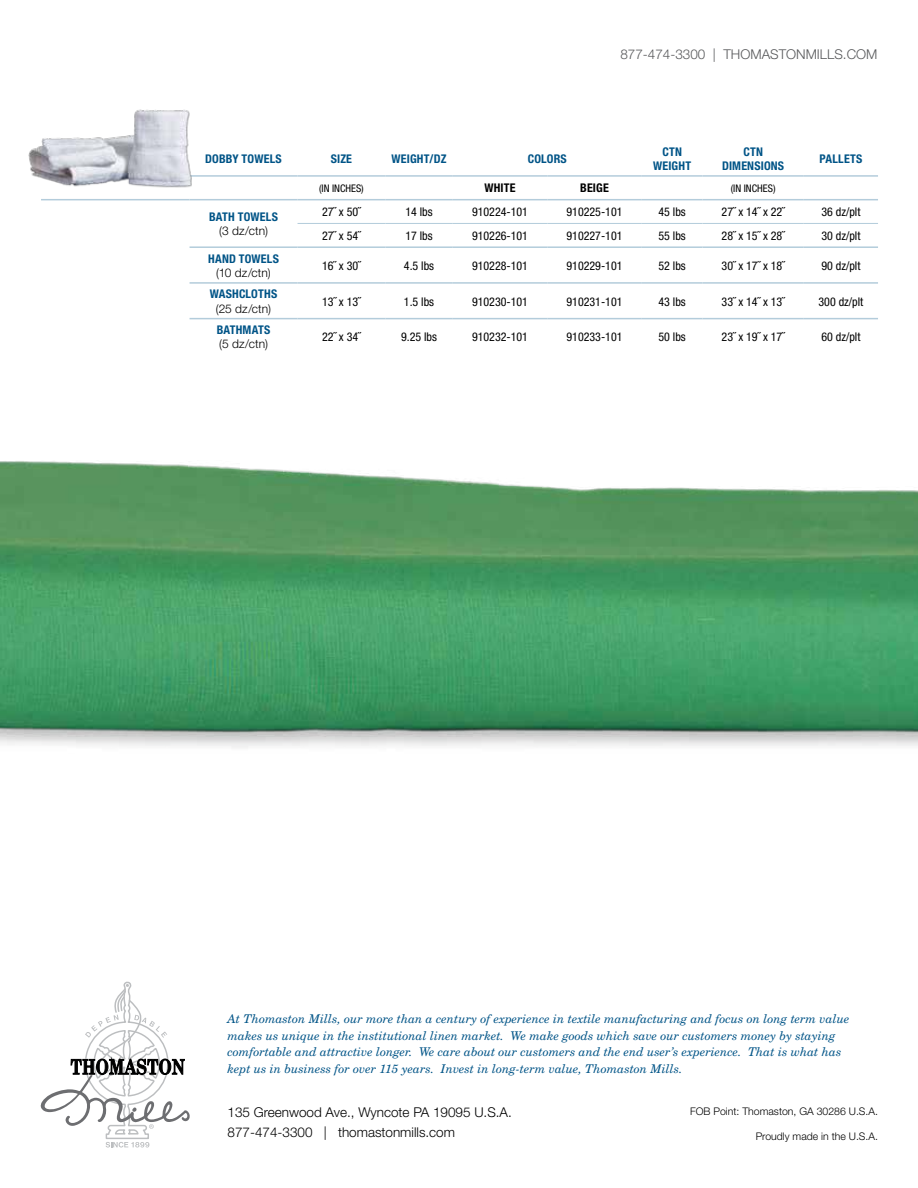
<style>
.page{position:relative;width:918px;height:1188px;background:#fff}
.page>*{position:absolute;margin:0;border:0;box-sizing:border-box;transform-origin:0 0}
.t1{font:300 13.5px/19.2px "Helvetica Neue LT Std";color:#000}
.t2{font:300 13.5px "Helvetica Neue LT Std";color:#58595b}
.t3{font:italic 12px/16.5px "New Century Schlbk";color:#005487}
.t4{font:condensed 12px "Helvetica Neue";color:#000}
.t5{font:700 condensed 12px/14.4px "Helvetica Neue";letter-spacing:.015em;color:#005487;text-align:center}
.t6{font:300 12px "Helvetica Neue LT Std";letter-spacing:.015em;color:#000}
.t7{font:700 condensed 12px "Helvetica Neue";letter-spacing:.015em;color:#000}
.t8{font:300 10.5px "Helvetica Neue LT Std";color:#000}
.t9{font:condensed 10.5px "Helvetica Neue";color:#000}
</style>
<div class="page">
<svg style="left:40px;top:981px;width:150px;height:167px"></svg>
<hr style="left:298px;top:223px;width:87px;height:1px;background:#b3ccdb">
<hr style="left:385px;top:223px;width:68px;height:1px;background:#b3ccdb">
<hr style="left:453px;top:223px;width:94px;height:1px;background:#b3ccdb">
<hr style="left:547px;top:223px;width:95px;height:1px;background:#b3ccdb">
<hr style="left:642px;top:223px;width:61px;height:1px;background:#b3ccdb">
<hr style="left:703px;top:223px;width:101px;height:1px;background:#b3ccdb">
<hr style="left:804px;top:223px;width:74px;height:1px;background:#b3ccdb">
<hr style="left:298px;top:246px;width:87px;height:2px;background:#b3ccdb">
<hr style="left:385px;top:246px;width:68px;height:2px;background:#b3ccdb">
<hr style="left:453px;top:246px;width:94px;height:2px;background:#b3ccdb">
<hr style="left:547px;top:246px;width:95px;height:2px;background:#b3ccdb">
<hr style="left:642px;top:246px;width:61px;height:2px;background:#b3ccdb">
<hr style="left:703px;top:246px;width:101px;height:2px;background:#b3ccdb">
<hr style="left:804px;top:246px;width:74px;height:2px;background:#b3ccdb">
<hr style="left:298px;top:282px;width:87px;height:2px;background:#b3ccdb">
<hr style="left:385px;top:282px;width:68px;height:2px;background:#b3ccdb">
<hr style="left:453px;top:282px;width:94px;height:2px;background:#b3ccdb">
<hr style="left:547px;top:282px;width:95px;height:2px;background:#b3ccdb">
<hr style="left:642px;top:282px;width:61px;height:2px;background:#b3ccdb">
<hr style="left:703px;top:282px;width:101px;height:2px;background:#b3ccdb">
<hr style="left:804px;top:282px;width:74px;height:2px;background:#b3ccdb">
<hr style="left:298px;top:318px;width:87px;height:1px;background:#b3ccdb">
<hr style="left:385px;top:318px;width:68px;height:1px;background:#b3ccdb">
<hr style="left:453px;top:318px;width:94px;height:1px;background:#b3ccdb">
<hr style="left:547px;top:318px;width:95px;height:1px;background:#b3ccdb">
<hr style="left:642px;top:318px;width:61px;height:1px;background:#b3ccdb">
<hr style="left:703px;top:318px;width:101px;height:1px;background:#b3ccdb">
<hr style="left:804px;top:318px;width:74px;height:1px;background:#b3ccdb">
<hr style="left:41px;top:199px;width:149px;height:1px;background:#b3ccdb">
<hr style="left:190px;top:199px;width:108px;height:1px;background:#b3ccdb">
<hr style="left:298px;top:199px;width:87px;height:1px;background:#b3ccdb">
<hr style="left:385px;top:199px;width:68px;height:1px;background:#b3ccdb">
<hr style="left:453px;top:199px;width:94px;height:1px;background:#b3ccdb">
<hr style="left:547px;top:199px;width:95px;height:1px;background:#b3ccdb">
<hr style="left:642px;top:199px;width:61px;height:1px;background:#b3ccdb">
<hr style="left:703px;top:199px;width:101px;height:1px;background:#b3ccdb">
<hr style="left:804px;top:199px;width:74px;height:1px;background:#b3ccdb">
<hr style="left:190px;top:175px;width:108px;height:2px;background:#b3ccdb">
<hr style="left:298px;top:175px;width:87px;height:2px;background:#b3ccdb">
<hr style="left:385px;top:175px;width:68px;height:2px;background:#b3ccdb">
<hr style="left:453px;top:175px;width:94px;height:2px;background:#b3ccdb">
<hr style="left:547px;top:175px;width:95px;height:2px;background:#b3ccdb">
<hr style="left:642px;top:175px;width:61px;height:2px;background:#b3ccdb">
<hr style="left:703px;top:175px;width:101px;height:2px;background:#b3ccdb">
<hr style="left:804px;top:175px;width:74px;height:2px;background:#b3ccdb">
<hr style="left:190px;top:246px;width:108px;height:2px;background:#b3ccdb">
<hr style="left:190px;top:282px;width:108px;height:2px;background:#b3ccdb">
<hr style="left:190px;top:318px;width:108px;height:1px;background:#b3ccdb">
<img style="left:0;top:461px;width:918px;height:287px">
<img style="left:28px;top:109px;width:168px;height:79px">
<p class="t2" style="left:620px;top:46px;width:259px">877-474-3300 | THOMASTONMILLS.COM</p>
<p class="t5" style="left:205px;top:151px;width:78px">DOBBY TOWELS</p>
<p class="t5" style="left:331px;top:151px;width:23px">SIZE</p>
<p class="t5" style="left:391px;top:151px;width:57px">WEIGHT/DZ</p>
<p class="t5" style="left:528px;top:151px;width:41px">COLORS</p>
<p class="t5" style="left:653px;top:144px;width:40px">CTN<br>WEIGHT</p>
<p class="t5" style="left:722px;top:144px;width:64px">CTN<br>DIMENSIONS</p>
<p class="t5" style="left:819px;top:151px;width:44px">PALLETS</p>
<p class="t9" style="left:319px;top:182px;width:46px">(IN INCHES)</p>
<p class="t7" style="left:484px;top:181px;width:33px">WHITE</p>
<p class="t7" style="left:580px;top:181px;width:30px">BEIGE</p>
<p class="t9" style="left:731px;top:182px;width:46px">(IN INCHES)</p>
<p class="t5" style="left:209px;top:209px;width:70px">BATH TOWELS</p>
<p class="t6" style="left:219px;top:224px;width:50px">(3 dz/ctn)</p>
<p class="t4" style="left:322px;top:205px;width:40px">27˝ x 50˝</p>
<p class="t4" style="left:405px;top:205px;width:29px">14 lbs</p>
<p class="t4" style="left:472px;top:205px;width:58px">910224-101</p>
<p class="t4" style="left:567px;top:205px;width:58px">910225-101</p>
<p class="t4" style="left:659px;top:205px;width:29px">45 lbs</p>
<p class="t4" style="left:722px;top:205px;width:65px">27˝ x 14˝ x 22˝</p>
<p class="t4" style="left:821px;top:205px;width:41px">36 dz/plt</p>
<p class="t4" style="left:322px;top:229px;width:40px">27˝ x 54˝</p>
<p class="t4" style="left:405px;top:229px;width:29px">17 lbs</p>
<p class="t4" style="left:472px;top:229px;width:58px">910226-101</p>
<p class="t4" style="left:567px;top:229px;width:58px">910227-101</p>
<p class="t4" style="left:659px;top:229px;width:29px">55 lbs</p>
<p class="t4" style="left:722px;top:229px;width:65px">28˝ x 15˝ x 28˝</p>
<p class="t4" style="left:821px;top:229px;width:41px">30 dz/plt</p>
<p class="t5" style="left:208px;top:251px;width:72px">HAND TOWELS</p>
<p class="t6" style="left:216px;top:265px;width:56px">(10 dz/ctn)</p>
<p class="t5" style="left:210px;top:287px;width:69px">WASHCLOTHS</p>
<p class="t6" style="left:216px;top:301px;width:57px">(25 dz/ctn)</p>
<p class="t5" style="left:217px;top:322px;width:55px">BATHMATS</p>
<p class="t6" style="left:219px;top:337px;width:50px">(5 dz/ctn)</p>
<p class="t4" style="left:322px;top:259px;width:40px">16˝ x 30˝</p>
<p class="t4" style="left:404px;top:259px;width:32px">4.5 lbs</p>
<p class="t4" style="left:472px;top:259px;width:58px">910228-101</p>
<p class="t4" style="left:567px;top:259px;width:58px">910229-101</p>
<p class="t4" style="left:659px;top:259px;width:29px">52 lbs</p>
<p class="t4" style="left:722px;top:259px;width:65px">30˝ x 17˝ x 18˝</p>
<p class="t4" style="left:821px;top:259px;width:41px">90 dz/plt</p>
<p class="t4" style="left:322px;top:294px;width:40px">13˝ x 13˝</p>
<p class="t4" style="left:404px;top:294px;width:32px">1.5 lbs</p>
<p class="t4" style="left:472px;top:294px;width:58px">910230-101</p>
<p class="t4" style="left:567px;top:294px;width:58px">910231-101</p>
<p class="t4" style="left:659px;top:294px;width:29px">43 lbs</p>
<p class="t4" style="left:722px;top:294px;width:65px">33˝ x 14˝ x 13˝</p>
<p class="t4" style="left:819px;top:294px;width:46px">300 dz/plt</p>
<p class="t4" style="left:322px;top:330px;width:40px">22˝ x 34˝</p>
<p class="t4" style="left:401px;top:330px;width:37px">9.25 lbs</p>
<p class="t4" style="left:472px;top:330px;width:58px">910232-101</p>
<p class="t4" style="left:567px;top:330px;width:58px">910233-101</p>
<p class="t4" style="left:659px;top:330px;width:29px">50 lbs</p>
<p class="t4" style="left:722px;top:330px;width:65px">23˝ x 19˝ x 17˝</p>
<p class="t4" style="left:821px;top:330px;width:41px">60 dz/plt</p>
<p class="t3" style="left:228px;top:1010px;width:623px">At Thomaston Mills, our more than a century of experience in textile manufacturing and focus on long term value makes us unique in the institutional linen market. We make goods which save our customers money by staying comfortable and attractive longer. We care about our customers and the end user’s experience. That is what has kept us in business for over 115 years. Invest in long-term value, Thomaston Mills.</p>
<p class="t1" style="left:228px;top:1103px;width:286px">135 Greenwood Ave., Wyncote PA 19095 U.S.A.<br>877-474-3300 | thomastonmills.com</p>
<p class="t8" style="left:690px;top:1105px;width:189px">FOB Point: Thomaston, GA 30286 U.S.A.</p>
<p class="t8" style="left:756px;top:1130px;width:124px">Proudly made in the U.S.A.</p>
</div>
